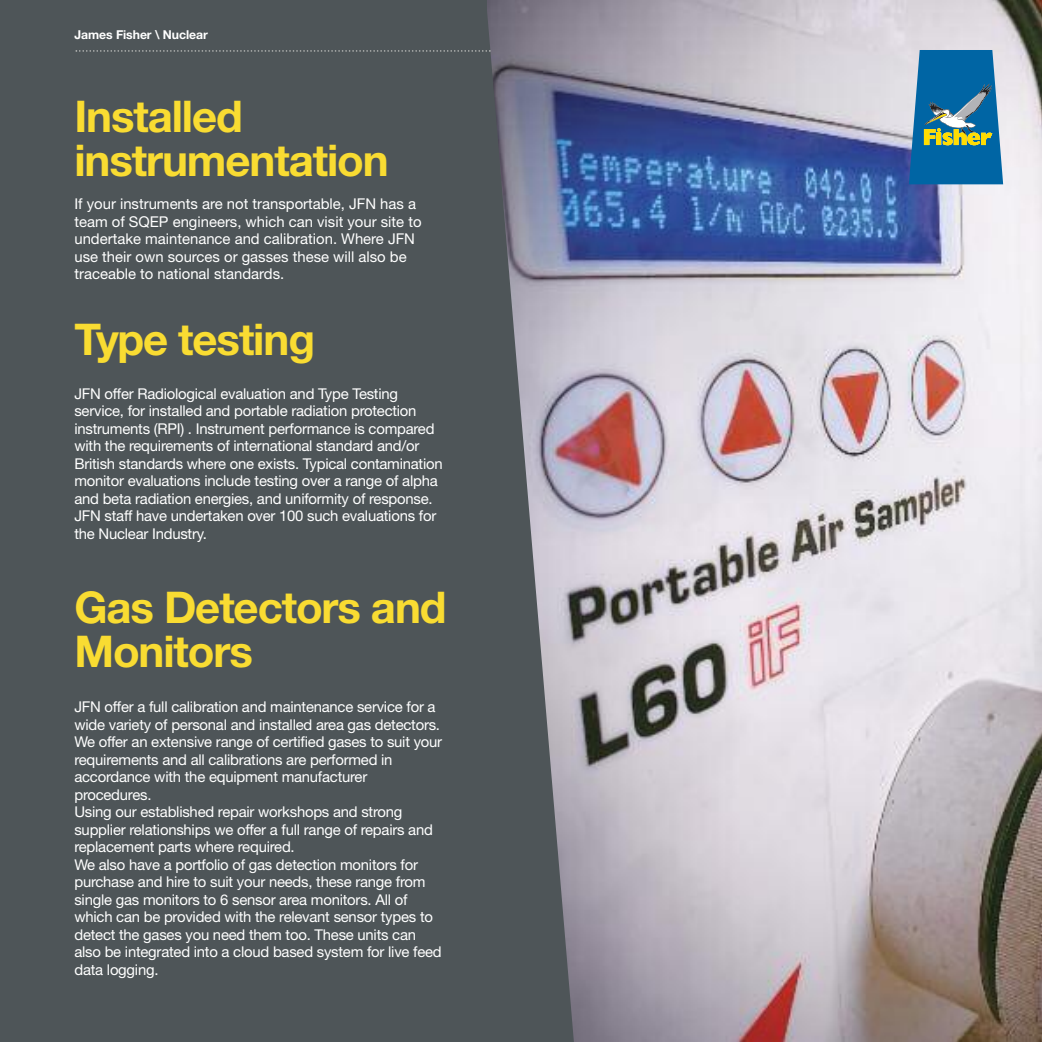
<style>
.page{position:relative;width:1042px;height:1042px;background:#4e5558}
.page>*{position:absolute;margin:0;border:0;box-sizing:border-box;transform-origin:0 0}
.t1{font:700 43.75px/43.8px "Helvetica Neue";letter-spacing:-.025em;color:#f9dc32}
.t2{font:14.88px/17.5px "Helvetica Neue";letter-spacing:-.015em;color:#fff}
.t3{font:700 12.25px "Helvetica Neue";letter-spacing:-.005em;color:#fff}
</style>
<div class="page">
<img style="left:487px;top:0;width:555px;height:1042px">
<svg style="left:909px;top:50px;width:94px;height:134px;background:#347ea2"></svg>
<svg style="left:75px;top:50px;width:416px;height:2px"></svg>
<p class="t3" style="left:74px;top:30px;width:135px">James Fisher \ Nuclear</p>
<h1 class="t1" style="left:74px;top:98px;width:316px">Installed instrumentation</h1>
<p class="t2" style="left:74px;top:196px;width:349px">If your instruments are not transportable, JFN has a team of SQEP engineers, which can visit your site to undertake maintenance and calibration. Where JFN use their own sources or gasses these will also be traceable to national standards.</p>
<h1 class="t1" style="left:74px;top:322px;width:242px">Type testing</h1>
<p class="t2" style="left:74px;top:386px;width:370px">JFN offer Radiological evaluation and Type Testing service, for installed and portable radiation protection instruments (RPI) . Instrument performance is compared with the requirements of international standard and/or British standards where one exists. Typical contamination monitor evaluations include testing over a range of alpha and beta radiation energies, and uniformity of response.<br>JFN staff have undertaken over 100 such evaluations for the Nuclear Industry.</p>
<h1 class="t1" style="left:74px;top:589px;width:374px">Gas Detectors and<br>Monitors</h1>
<p class="t2" style="left:74px;top:699px;width:369px">JFN offer a full calibration and maintenance service for a wide variety of personal and installed area gas detectors.<br>We offer an extensive range of certified gases to suit your requirements and all calibrations are performed in accordance with the equipment manufacturer procedures.<br>Using our established repair workshops and strong supplier relationships we offer a full range of repairs and replacement parts where required.<br>We also have a portfolio of gas detection monitors for purchase and hire to suit your needs, these range from single gas monitors to 6 sensor area monitors. All of which can be provided with the relevant sensor types to detect the gases you need them too. These units can also be integrated into a cloud based system for live feed data logging.</p>
</div>
